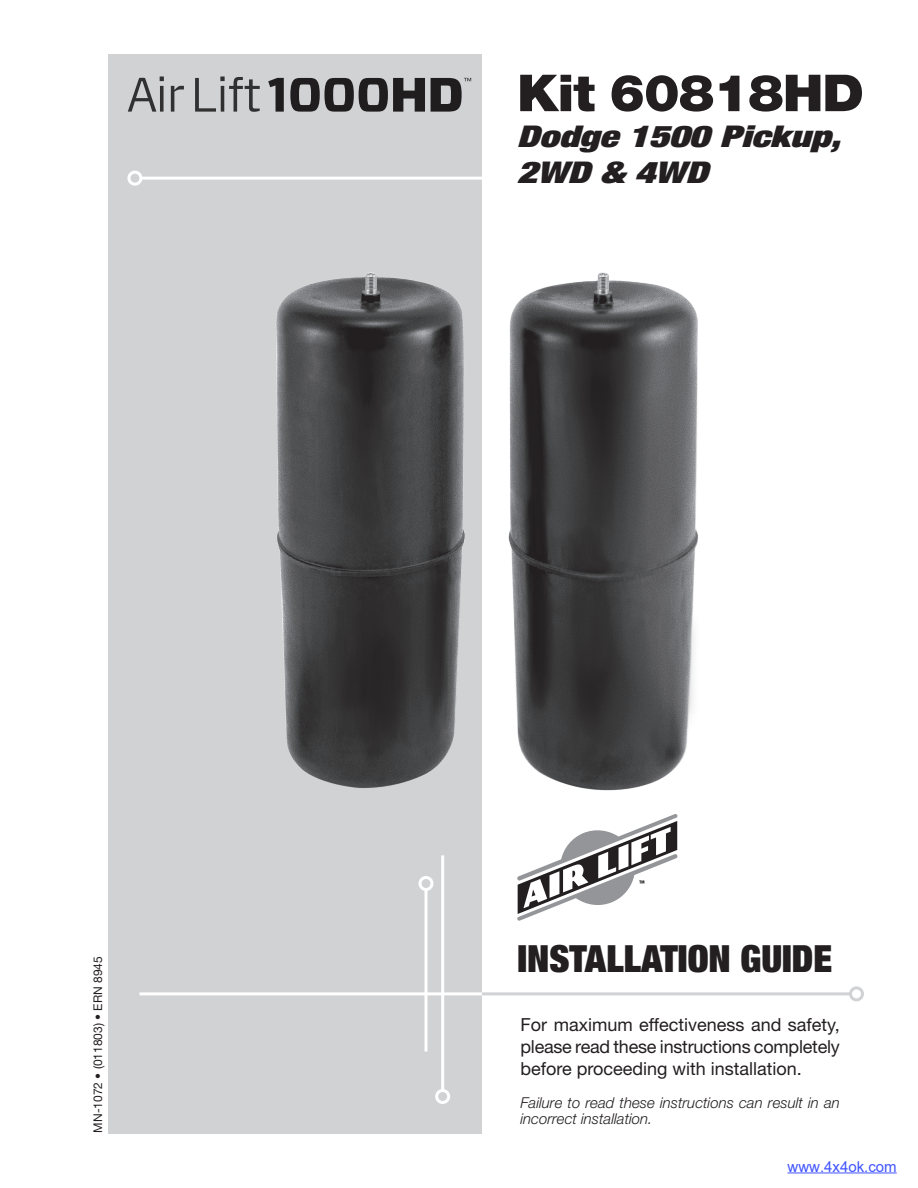
<style>
.page{position:relative;width:918px;height:1188px;background:#fff}
.page>*{position:absolute;margin:0;border:0;box-sizing:border-box;transform-origin:0 0}
.t1{font:900 51px "Helvetica Neue";letter-spacing:-.02em;color:#231f20;scale:1.05 1}
.t2{font:900 expanded 37.5px "Helvetica Neue";color:#231f20}
.t3{font:italic 900 expanded 30px/36px "Helvetica Neue";color:#231f20;scale:1.3 1}
.t4{font:18px/22px "Helvetica Neue";color:#231f20;text-align:justify}
.t5{font:italic 300 15px/16.5px "Helvetica Neue";color:#231f20}
.t6{font:15px "Arial";color:#4054ff}
.t7{font:12px "Helvetica Neue";color:#231f20}
</style>
<div class="page">
<div style="left:109px;top:54px;width:373px;height:1079px;background:#d1d2d4"></div>
<hr style="left:140px;top:992px;width:711px;height:3px;background:#fff">
<hr style="left:441px;top:855px;width:3px;height:235px;background:#fff">
<div style="left:435px;top:1089px;width:15px;height:15px;border:3px solid #fff;border-radius:50%"></div>
<svg style="left:424px;top:891px;width:4px;height:161px"></svg>
<div style="left:418px;top:876px;width:16px;height:15px;border:3px solid #fff;border-radius:50%"></div>
<hr style="left:482px;top:992px;width:368px;height:3px;background:#d1d2d4">
<div style="left:849px;top:986px;width:15px;height:15px;border:3px solid #d1d2d4;border-radius:50%"></div>
<hr style="left:141px;top:177px;width:345px;height:3px;background:#fff">
<div style="left:127px;top:171px;width:15px;height:15px;border:3px solid #fff;border-radius:50%"></div>
<img style="left:276px;top:272px;width:422px;height:519px">
<svg style="left:517px;top:814px;width:161px;height:107px"></svg>
<svg style="left:128px;top:76px;width:36px;height:36px"></svg>
<svg style="left:171px;top:86px;width:13px;height:26px"></svg>
<svg style="left:195px;top:76px;width:65px;height:36px"></svg>
<svg style="left:268px;top:78px;width:16px;height:34px"></svg>
<svg style="left:290px;top:78px;width:135px;height:34px"></svg>
<svg style="left:431px;top:78px;width:40px;height:34px"></svg>
<hr style="left:788px;top:1173px;width:109px;height:1px;background:#4054ff">
<p class="t7" style="left:91px;top:1133px;width:178px;rotate:-90deg">MN-1072 • (011803) • ERN 8945</p>
<h1 class="t1" style="left:517px;top:63px;width:332px">Kit 60818HD</h1>
<h3 class="t3" style="left:517px;top:118px;width:251px">Dodge 1500 Pickup,<br>2WD &amp; 4WD</h3>
<h2 class="t2" style="left:518px;top:935px;width:316px">INSTALLATION GUIDE</h2>
<p class="t4" style="left:520px;top:1014px;width:321px">For maximum effectiveness and safety, please read these instructions completely before proceeding with installation.</p>
<p class="t5" style="left:520px;top:1094px;width:321px">Failure to read these instructions can result in an incorrect installation.</p>
<p class="t6" style="left:788px;top:1156px;width:111px">www.4x4ok.com</p>
</div>
